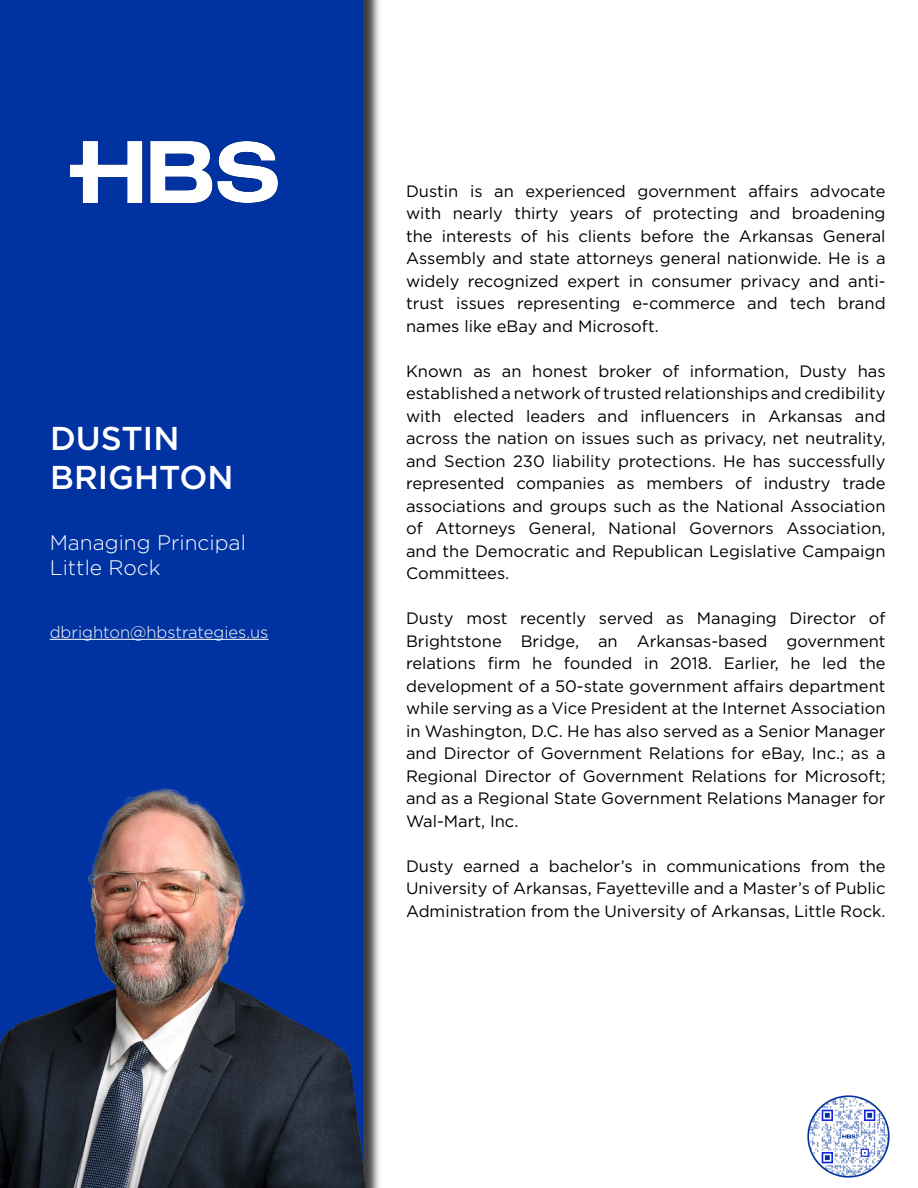
<style>
.page{position:relative;width:918px;height:1188px;background:#fff}
.page>*{position:absolute;margin:0;border:0;box-sizing:border-box;transform-origin:0 0}
.t1{font:500 33px/39.6px "Gotham";color:#fff}
.t2{font:300 21px/25.2px "Gotham";color:#fff}
.t3{font:16.5px/22.5px "Gotham";color:#000;text-align:justify}
.t4{font:300 16.5px "Gotham";color:#fff}
</style>
<div class="page">
<div style="left:0;top:0;width:382px;height:1188px;background:#000;opacity:.75"></div>
<div style="left:0;top:0;width:363px;height:745px;background:#0033a1"></div>
<img style="left:70px;top:141px;width:208px;height:61px">
<img style="left:0;top:745px;width:382px;height:443px">
<hr style="left:50px;top:639px;width:219px;height:1px;background:#fff">
<img style="left:808px;top:1095px;width:82px;height:83px">
<h1 class="t1" style="left:50px;top:418px;width:185px">DUSTIN<br>BRIGHTON</h1>
<p class="t2" style="left:50px;top:529px;width:198px">Managing Principal<br>Little Rock</p>
<p class="t4" style="left:50px;top:621px;width:220px">dbrighton@hbstrategies.us</p>
<p class="t3" style="left:406px;top:179px;width:481px">Dustin is an experienced government affairs advocate with nearly thirty years of protecting and broadening the interests of his clients before the Arkansas General Assembly and state attorneys general nationwide. He is a widely recognized expert in consumer privacy and anti&shy;trust issues representing e-commerce and tech brand names like eBay and Microsoft.</p>
<p class="t3" style="left:406px;top:359px;width:481px">Known as an honest broker of information, Dusty has established a network of trusted relationships and credibility with elected leaders and influencers in Arkansas and across the nation on issues such as privacy, net neutrality, and Section 230 liability protections. He has successfully represented companies as members of industry trade associations and groups such as the National Association of Attorneys General, National Governors Association, and the Democratic and Republican Legislative Campaign Committees.</p>
<p class="t3" style="left:406px;top:607px;width:481px">Dusty most recently served as Managing Director of Brightstone Bridge, an Arkansas-based government relations firm he founded in 2018. Earlier, he led the development of a 50-state government affairs department while serving as a Vice President at the Internet Association in Washington, D.C. He has also served as a Senior Manager and Director of Government Relations for eBay, Inc.; as a Regional Director of Government Relations for Microsoft; and as a Regional State Government Relations Manager for Wal-Mart, Inc.</p>
<p class="t3" style="left:406px;top:854px;width:481px">Dusty earned a bachelor’s in communications from the University of Arkansas, Fayetteville and a Master’s of Public Administration from the University of Arkansas, Little Rock.</p>
</div>
